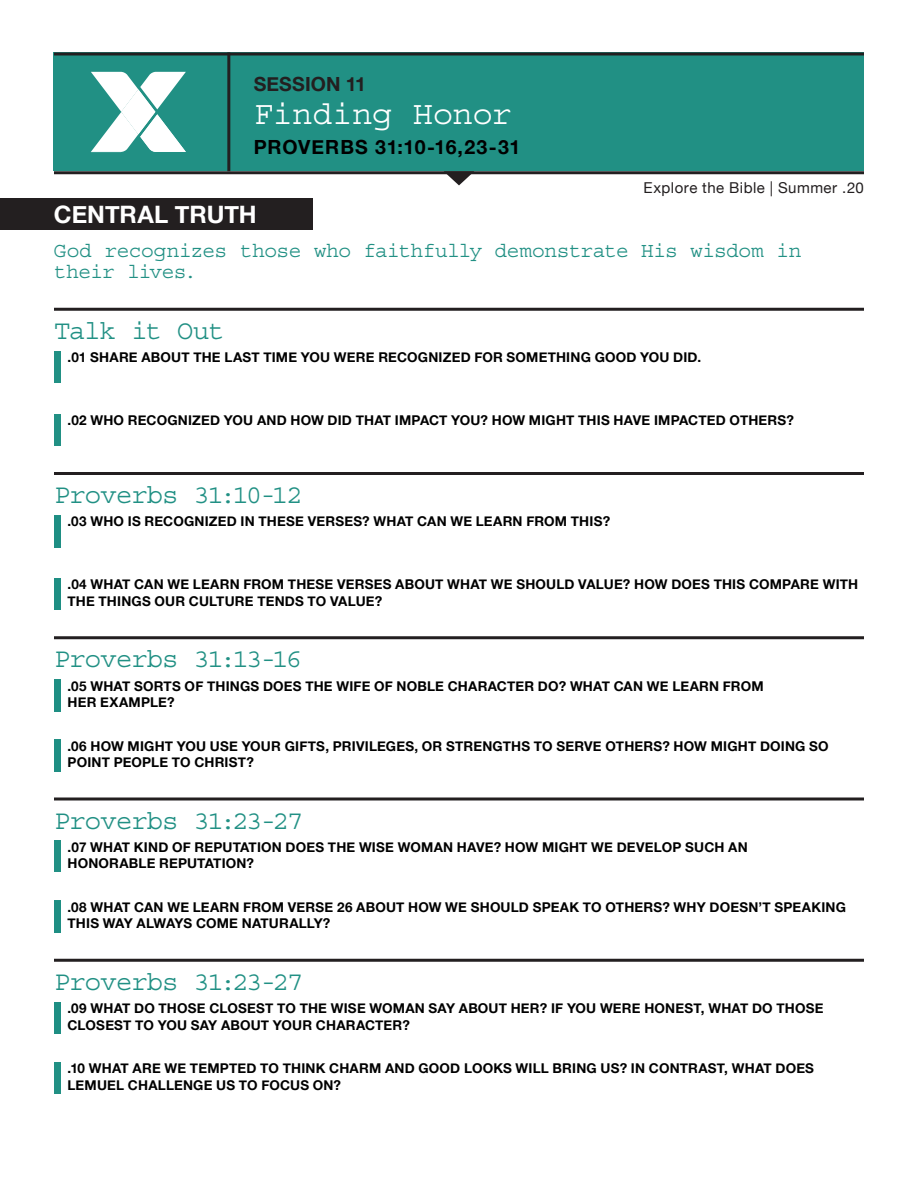
<style>
.page{position:relative;width:918px;height:1188px;background:#fff}
.page>*{position:absolute;margin:0;border:0;box-sizing:border-box;transform-origin:0 0}
.t1{font:33px "Courier Std";color:#fff}
.subhead{font:27px "Courier Std";letter-spacing:-.03em;color:#219084}
.t2{font:700 24px "Helvetica Neue";letter-spacing:-.005em;color:#fff}
.central_truth_copy{font:21px/21px "Courier Std";letter-spacing:-.02em;color:#219084}
.t3{font:700 19.5px "Helvetica Neue";letter-spacing:.04em;color:#000}
.t4{font:700 19.5px "Helvetica Neue";color:#231f20}
.t5{font:15px "Helvetica Neue";letter-spacing:.03em;color:#231f20}
.question{font:700 13.5px/16.5px "Helvetica Neue";letter-spacing:.015em;color:#000}
</style>
<div class="page">
<div style="left:0;top:199px;width:312px;height:31px;background:#231f20"></div>
<div style="left:54px;top:52px;width:810px;height:119px;background:#219084"></div>
<svg style="left:91px;top:72px;width:95px;height:80px"></svg>
<svg style="left:54px;top:52px;width:810px;height:4px;background:#223a38"></svg>
<hr style="left:54px;top:171px;width:810px;height:3px;background:#231f20">
<svg style="left:444px;top:171px;width:30px;height:14px"></svg>
<hr style="left:227px;top:52px;width:3px;height:119px;background:#231f20">
<hr style="left:54px;top:308px;width:810px;height:3px;background:#231f20">
<div style="left:54px;top:351px;width:6px;height:31px;background:#219084"></div>
<div style="left:54px;top:414px;width:6px;height:31px;background:#219084"></div>
<hr style="left:54px;top:472px;width:810px;height:3px;background:#231f20">
<div style="left:54px;top:515px;width:6px;height:31px;background:#219084"></div>
<div style="left:54px;top:516px;width:6px;height:31px;background:#1e8e83"></div>
<div style="left:54px;top:578px;width:6px;height:31px;background:#219084"></div>
<div style="left:54px;top:579px;width:6px;height:31px;background:#1e8e83"></div>
<hr style="left:54px;top:636px;width:810px;height:3px;background:#231f20">
<div style="left:54px;top:679px;width:6px;height:32px;background:#219084"></div>
<div style="left:54px;top:739px;width:6px;height:32px;background:#219084"></div>
<hr style="left:54px;top:798px;width:810px;height:3px;background:#231f20">
<div style="left:54px;top:841px;width:6px;height:31px;background:#219084"></div>
<div style="left:54px;top:901px;width:6px;height:32px;background:#1e8e83"></div>
<hr style="left:54px;top:959px;width:810px;height:3px;background:#231f20">
<div style="left:54px;top:1002px;width:6px;height:31px;background:#219084"></div>
<div style="left:54px;top:1003px;width:6px;height:31px;background:#1e8e83"></div>
<div style="left:54px;top:1062px;width:6px;height:31px;background:#219084"></div>
<p class="t4" style="left:254px;top:69px;width:114px">SESSION 11</p>
<p class="t1" style="left:254px;top:95px;width:259px">Finding Honor</p>
<p class="t3" style="left:254px;top:131px;width:268px">PROVERBS 31:10-16,23-31</p>
<p class="t5" style="left:644px;top:176px;width:222px">Explore the Bible | Summer .20</p>
<p class="t2" style="left:54px;top:196px;width:204px">CENTRAL TRUTH</p>
<p class="central_truth_copy" style="left:54px;top:241px;width:749px">God recognizes those who faithfully demonstrate His wisdom in their lives.</p>
<p class="subhead" style="left:54px;top:316px;width:172px">Talk it Out</p>
<p class="question" style="left:68px;top:349px;width:635px">.01 SHARE ABOUT THE LAST TIME YOU WERE RECOGNIZED FOR SOMETHING GOOD YOU DID.</p>
<p class="question" style="left:68px;top:412px;width:728px">.02 WHO RECOGNIZED YOU AND HOW DID THAT IMPACT YOU? HOW MIGHT THIS HAVE IMPACTED OTHERS?</p>
<p class="subhead" style="left:54px;top:480px;width:250px">Proverbs 31:10-12</p>
<p class="question" style="left:68px;top:514px;width:544px">.03 WHO IS RECOGNIZED IN THESE VERSES? WHAT CAN WE LEARN FROM THIS?</p>
<p class="question" style="left:68px;top:577px;width:792px">.04 WHAT CAN WE LEARN FROM THESE VERSES ABOUT WHAT WE SHOULD VALUE? HOW DOES THIS COMPARE WITH<br>THE THINGS OUR CULTURE TENDS TO VALUE?</p>
<p class="subhead" style="left:54px;top:644px;width:250px">Proverbs 31:13-16</p>
<p class="question" style="left:68px;top:678px;width:698px">.05 WHAT SORTS OF THINGS DOES THE WIFE OF NOBLE CHARACTER DO? WHAT CAN WE LEARN FROM<br>HER EXAMPLE?</p>
<p class="question" style="left:68px;top:738px;width:763px">.06 HOW MIGHT YOU USE YOUR GIFTS, PRIVILEGES, OR STRENGTHS TO SERVE OTHERS? HOW MIGHT DOING SO<br>POINT PEOPLE TO CHRIST?</p>
<p class="subhead" style="left:54px;top:805px;width:251px">Proverbs 31:23-27</p>
<p class="question" style="left:68px;top:839px;width:682px">.07 WHAT KIND OF REPUTATION DOES THE WISE WOMAN HAVE? HOW MIGHT WE DEVELOP SUCH AN<br>HONORABLE REPUTATION?</p>
<p class="question" style="left:68px;top:899px;width:780px">.08 WHAT CAN WE LEARN FROM VERSE 26 ABOUT HOW WE SHOULD SPEAK TO OTHERS? WHY DOESN’T SPEAKING<br>THIS WAY ALWAYS COME NATURALLY?</p>
<p class="subhead" style="left:54px;top:967px;width:251px">Proverbs 31:23-27</p>
<p class="question" style="left:68px;top:1000px;width:758px">.09 WHAT DO THOSE CLOSEST TO THE WISE WOMAN SAY ABOUT HER? IF YOU WERE HONEST, WHAT DO THOSE<br>CLOSEST TO YOU SAY ABOUT YOUR CHARACTER?</p>
<p class="question" style="left:68px;top:1060px;width:748px">.10 WHAT ARE WE TEMPTED TO THINK CHARM AND GOOD LOOKS WILL BRING US? IN CONTRAST, WHAT DOES<br>LEMUEL CHALLENGE US TO FOCUS ON?</p>
</div>
